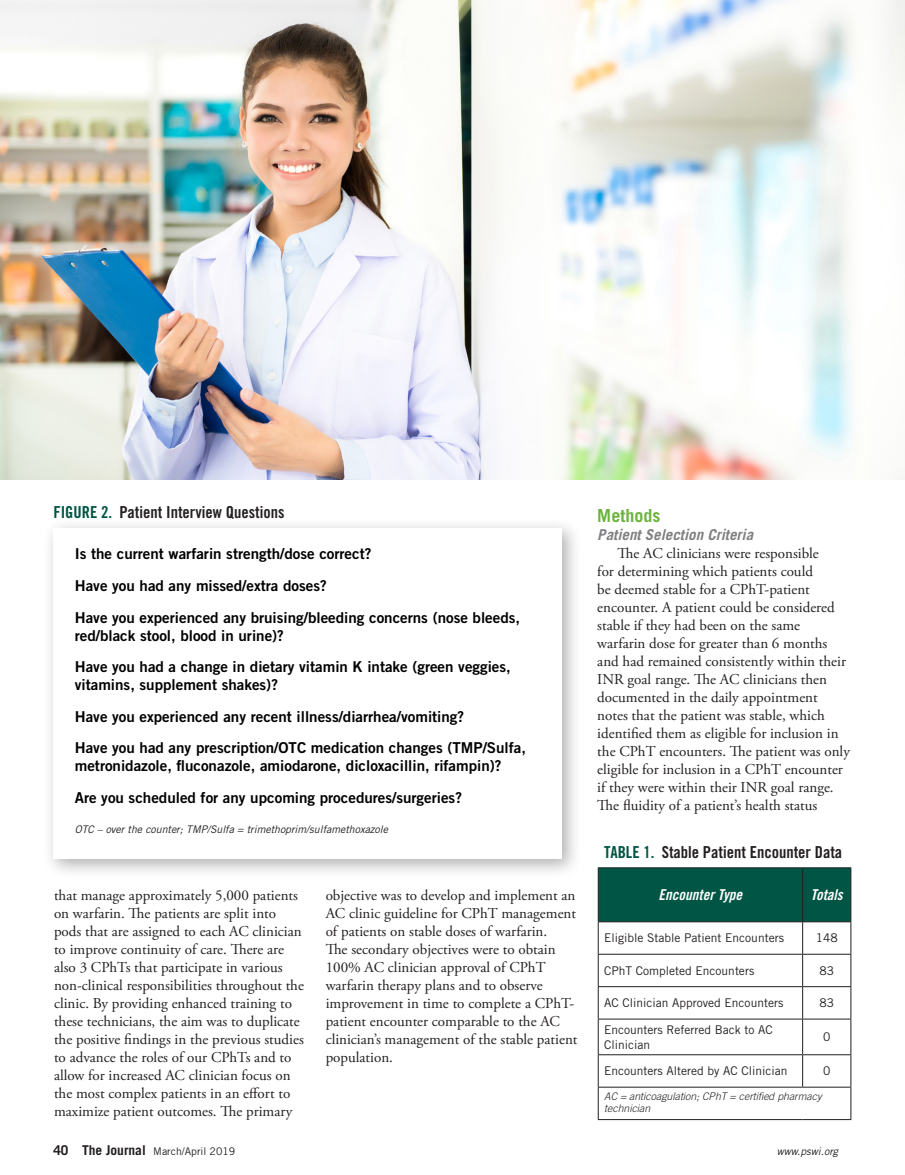
<style>
.page{position:relative;width:905px;height:1175px;background:#fff}
.page>*{position:absolute;margin:0;border:0;box-sizing:border-box;transform-origin:0 0}
.Body_10_12{font:700 18px "Trade Gothic LT Std";color:#6cb43f}
.Table_Head{font:16.5px "Trade Gothic LT Std Bd Cn 20";color:#231f20}
.Body_10_12-2{font:15px/18px "Adobe Garamond Pro";color:#231f20}
.Body_10_12-3{font:15px/18px "Trade Gothic LT Std Bd 2";color:#000}
.BodySubhd10BoldItali{font:italic 700 15px "Trade Gothic LT Std";color:#808083}
.Table_Subhead{font:15px "Trade Gothic LT Std Bd Cn 20 Obl";color:#fff}
.Table_Body{font:12px/15px "Trade Gothic LT Std";color:#231f20}
.Tabel_reference{font:italic 10.5px "Trade Gothic LT Std";color:#231f20}
.Tabel_reference-2{font:italic 300 10.5px/12px "Trade Gothic LT Std";color:#231f20}
.t1{font:10.5px "Trade Gothic LT Std";color:#231f20}
.s1{color:#054}
.s2{font-weight:700;font-size:13.5px}
</style>
<div class="page">
<div style="left:43px;top:517px;width:539px;height:362px;background:#231f20;opacity:.35"></div>
<div style="left:53px;top:528px;width:509px;height:330px;background:#fff"></div>
<div style="left:599px;top:868px;width:251px;height:53px;background:#054"></div>
<hr style="left:598px;top:868px;width:1px;height:53px;background:#231f20">
<hr style="left:802px;top:868px;width:1px;height:53px;background:#231f20">
<hr style="left:850px;top:868px;width:1px;height:53px;background:#231f20">
<hr style="left:598px;top:921px;width:204px;height:1px;background:#231f20">
<hr style="left:598px;top:922px;width:1px;height:31px;background:#231f20">
<hr style="left:802px;top:921px;width:49px;height:1px;background:#231f20">
<hr style="left:802px;top:922px;width:1px;height:31px;background:#231f20">
<hr style="left:850px;top:922px;width:1px;height:31px;background:#231f20">
<hr style="left:598px;top:953px;width:204px;height:1px;background:#231f20">
<hr style="left:598px;top:954px;width:1px;height:32px;background:#231f20">
<hr style="left:802px;top:953px;width:49px;height:1px;background:#231f20">
<hr style="left:802px;top:954px;width:1px;height:32px;background:#231f20">
<hr style="left:850px;top:954px;width:1px;height:32px;background:#231f20">
<hr style="left:598px;top:986px;width:204px;height:1px;background:#231f20">
<hr style="left:598px;top:987px;width:1px;height:31px;background:#231f20">
<hr style="left:802px;top:986px;width:49px;height:1px;background:#231f20">
<hr style="left:802px;top:987px;width:1px;height:31px;background:#231f20">
<hr style="left:850px;top:987px;width:1px;height:31px;background:#231f20">
<hr style="left:598px;top:1018px;width:204px;height:1px;background:#231f20">
<hr style="left:598px;top:1019px;width:1px;height:35px;background:#231f20">
<hr style="left:802px;top:1018px;width:49px;height:1px;background:#231f20">
<hr style="left:802px;top:1019px;width:1px;height:35px;background:#231f20">
<hr style="left:850px;top:1019px;width:1px;height:35px;background:#231f20">
<hr style="left:598px;top:1054px;width:204px;height:1px;background:#231f20">
<hr style="left:598px;top:1055px;width:1px;height:31px;background:#231f20">
<hr style="left:802px;top:1054px;width:49px;height:1px;background:#231f20">
<hr style="left:802px;top:1055px;width:1px;height:31px;background:#231f20">
<hr style="left:850px;top:1055px;width:1px;height:31px;background:#231f20">
<hr style="left:598px;top:1086px;width:204px;height:1px;background:#231f20">
<hr style="left:598px;top:1087px;width:1px;height:32px;background:#231f20">
<hr style="left:802px;top:1086px;width:49px;height:1px;background:#231f20">
<hr style="left:850px;top:1087px;width:1px;height:32px;background:#231f20">
<hr style="left:598px;top:1119px;width:204px;height:1px;background:#231f20">
<hr style="left:802px;top:1119px;width:49px;height:1px;background:#231f20">
<hr style="left:598px;top:867px;width:204px;height:1px;background:#231f20">
<hr style="left:802px;top:867px;width:49px;height:1px;background:#231f20">
<img style="left:0;top:0;width:904px;height:479px">
<p class="Table_Head" style="left:53px;top:502px;width:232px"><span class="s1">FIGURE 2.</span> Patient Interview Questions</p>
<p class="Body_10_12-3" style="left:75px;top:545px;width:298px">Is the current warfarin strength/dose correct?</p>
<p class="Body_10_12-3" style="left:75px;top:576px;width:254px">Have you had any missed/extra doses?</p>
<p class="Body_10_12-3" style="left:75px;top:608px;width:447px">Have you experienced any bruising/bleeding concerns (nose bleeds, red/black stool, blood in urine)?</p>
<p class="Body_10_12-3" style="left:75px;top:657px;width:437px">Have you had a change in dietary vitamin K intake (green veggies, vitamins, supplement shakes)?</p>
<p class="Body_10_12-3" style="left:75px;top:707px;width:391px">Have you experienced any recent illness/diarrhea/vomiting?</p>
<p class="Body_10_12-3" style="left:75px;top:738px;width:453px">Have you had any prescription/OTC medication changes (TMP/Sulfa, metronidazole, fluconazole, amiodarone, dicloxacillin, rifampin)?</p>
<p class="Body_10_12-3" style="left:75px;top:788px;width:389px">Are you scheduled for any upcoming procedures/surgeries?</p>
<p class="Tabel_reference" style="left:75px;top:822px;width:315px">OTC – over the counter; TMP/Sulfa = trimethoprim/sulfamethoxazole</p>
<p class="Body_10_12-2" style="left:54px;top:887px;width:251px">that manage approximately 5,000 patients on warfarin. The patients are split into pods that are assigned to each AC clinician to improve continuity of care. There are also 3 CPhTs that participate in various non-clinical responsibilities throughout the clinic. By providing enhanced training to these technicians, the aim was to duplicate the positive findings in the previous studies to advance the roles of our CPhTs and to allow for increased AC clinician focus on the most complex patients in an effort to maximize patient outcomes. The primary</p>
<p class="Body_10_12-2" style="left:326px;top:887px;width:253px">objective was to develop and implement an AC clinic guideline for CPhT management of patients on stable doses of warfarin.<br>The secondary objectives were to obtain 100% AC clinician approval of CPhT warfarin therapy plans and to observe improvement in time to complete a CPhT&shy;patient encounter comparable to the AC clinician’s management of the stable patient population.</p>
<p class="Body_10_12" style="left:597px;top:505px;width:64px">Methods</p>
<p class="BodySubhd10BoldItali" style="left:597px;top:525px;width:157px">Patient Selection Criteria</p>
<p class="Body_10_12-2" style="left:597px;top:545px;width:254px;text-indent:20px">The AC clinicians were responsible<br>for determining which patients could<br>be deemed stable for a CPhT-patient encounter. A patient could be considered stable if they had been on the same warfarin dose for greater than 6 months and had remained consistently within their INR goal range. The AC clinicians then documented in the daily appointment notes that the patient was stable, which identified them as eligible for inclusion in the CPhT encounters. The patient was only eligible for inclusion in a CPhT encounter if they were within their INR goal range.<br>The fluidity of a patient’s health status</p>
<p class="Table_Head" style="left:604px;top:841px;width:239px"><span class="s1">TABLE 1.</span> Stable Patient Encounter Data</p>
<p class="Table_Subhead" style="left:658px;top:885px;width:85px">Encounter Type</p>
<p class="Table_Subhead" style="left:810px;top:885px;width:33px">Totals</p>
<p class="Table_Body" style="left:604px;top:930px;width:181px">Eligible Stable Patient Encounters</p>
<p class="Table_Body" style="left:815px;top:930px;width:23px">148</p>
<p class="Table_Body" style="left:604px;top:962px;width:151px">CPhT Completed Encounters</p>
<p class="Table_Body" style="left:819px;top:962px;width:16px">83</p>
<p class="Table_Body" style="left:604px;top:995px;width:181px">AC Clinician Approved Encounters</p>
<p class="Table_Body" style="left:819px;top:995px;width:16px">83</p>
<p class="Table_Body" style="left:604px;top:1021px;width:170px">Encounters Referred Back to AC<br>Clinician</p>
<p class="Table_Body" style="left:823px;top:1029px;width:9px">0</p>
<p class="Table_Body" style="left:604px;top:1063px;width:185px">Encounters Altered by AC Clinician</p>
<p class="Table_Body" style="left:823px;top:1063px;width:9px">0</p>
<p class="Tabel_reference-2" style="left:604px;top:1090px;width:219px">AC = anticoagulation; CPhT = certified pharmacy technician</p>
<p class="t1" style="left:53px;top:1144px;width:183px"><span class="s2">40 The Journal</span> March/April 2019</p>
<p class="Tabel_reference" style="left:776px;top:1144px;width:63px">www.pswi.org</p>
</div>
